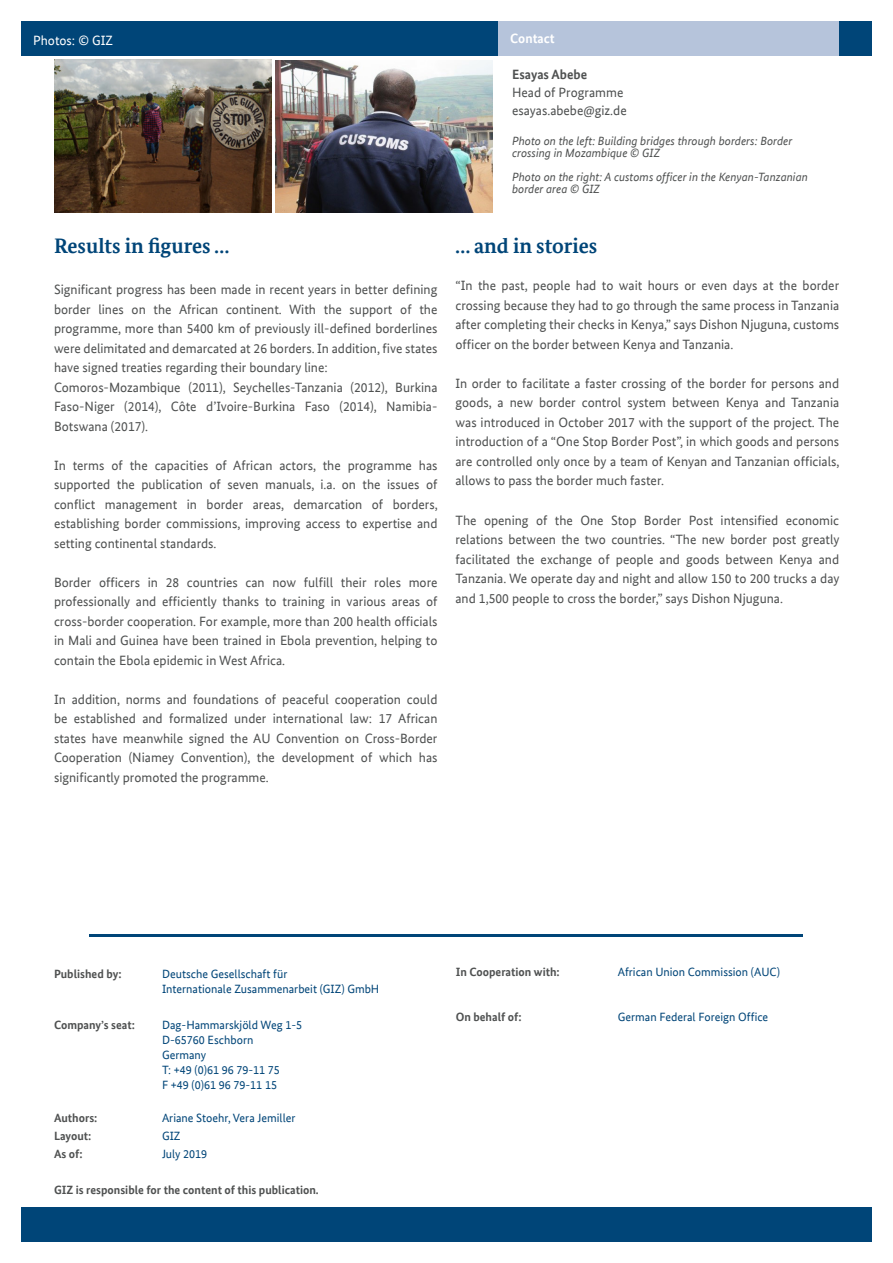
<style>
.page{position:relative;width:893px;height:1263px;background:#fff}
.page>*{position:absolute;margin:0;border:0;box-sizing:border-box;transform-origin:0 0}
.t1{font:700 21px "Bundes Serif Office";color:#004578}
.t2{font:13.5px/19.5px "Bundes Sans Office";color:#4f5151;text-align:justify}
.t3{font:700 13.5px "Bundes Sans Office";color:#4f5151}
.t4{font:13.5px "Bundes Sans Office";color:#fff}
.t5{font:700 13.5px "Bundes Sans Office";color:#fff}
.t6{font:12px "Bundes Sans Office";color:#004578}
.t7{font:italic 12px "Bundes Sans Office";color:#4f5151}
.t8{font:700 12px "Bundes Sans Office";color:#4f5151}
</style>
<div class="page">
<div style="left:21px;top:21px;width:851px;height:35px;background:#004578"></div>
<div style="left:498px;top:21px;width:341px;height:35px;background:#b6c4db"></div>
<div style="left:21px;top:1208px;width:851px;height:34px;background:#004578"></div>
<img style="left:54px;top:60px;width:217px;height:152px">
<img style="left:275px;top:60px;width:218px;height:152px">
<hr style="left:90px;top:935px;width:713px;height:2px;background:#004578">
<p class="t4" style="left:33px;top:33px;width:81px">Photos: © GIZ</p>
<p class="t5" style="left:510px;top:30px;width:46px">Contact</p>
<p class="t1" style="left:54px;top:233px;width:177px">Results in figures …</p>
<p class="t2" style="left:54px;top:280px;width:385px">Significant progress has been made in recent years in better defining border lines on the African continent. With the support of the programme, more than 5400 km of previously ill-defined borderlines were delimitated and demarcated at 26 borders. In addition, five states have signed treaties regarding their boundary line:</p>
<p class="t2" style="left:54px;top:377px;width:385px">Comoros-Mozambique (2011), Seychelles-Tanzania (2012), Burkina Faso-Niger (2014), Côte d’Ivoire-Burkina Faso (2014), Namibia-Botswana (2017).</p>
<p class="t2" style="left:54px;top:455px;width:385px">In terms of the capacities of African actors, the programme has supported the publication of seven manuals, i.a. on the issues of conflict management in border areas, demarcation of borders, establishing border commissions, improving access to expertise and setting continental standards.</p>
<p class="t2" style="left:54px;top:572px;width:385px">Border officers in 28 countries can now fulfill their roles more professionally and efficiently thanks to training in various areas of cross-border cooperation. For example, more than 200 health officials in Mali and Guinea have been trained in Ebola prevention, helping to contain the Ebola epidemic in West Africa.</p>
<p class="t2" style="left:54px;top:689px;width:385px">In addition, norms and foundations of peaceful cooperation could be established and formalized under international law: 17 African states have meanwhile signed the AU Convention on Cross-Border Cooperation (Niamey Convention), the development of which has significantly promoted the programme.</p>
<p class="t3" style="left:512px;top:67px;width:77px">Esayas Abebe</p>
<p class="t2" style="left:512px;top:83px;width:113px">Head of Programme</p>
<p class="t2" style="left:512px;top:101px;width:116px">esayas.abebe@giz.de</p>
<p class="t7" style="left:512px;top:134px;width:282px">Photo on the left: Building bridges through borders: Border</p>
<p class="t7" style="left:512px;top:146px;width:150px">crossing in Mozambique © GIZ</p>
<p class="t7" style="left:512px;top:170px;width:297px">Photo on the right: A customs officer in the Kenyan-Tanzanian</p>
<p class="t7" style="left:512px;top:182px;width:89px">border area © GIZ</p>
<p class="t1" style="left:455px;top:233px;width:143px">… and in stories</p>
<p class="t2" style="left:455px;top:276px;width:385px">“In the past, people had to wait hours or even days at the border crossing because they had to go through the same process in Tanzania after completing their checks in Kenya,” says Dishon Njuguna, customs officer on the border between Kenya and Tanzania.</p>
<p class="t2" style="left:455px;top:374px;width:386px">In order to facilitate a faster crossing of the border for persons and goods, a new border control system between Kenya and Tanzania was introduced in October 2017 with the support of the project. The introduction of a “One Stop Border Post”, in which goods and persons are controlled only once by a team of Kenyan and Tanzanian officials, allows to pass the border much faster.</p>
<p class="t2" style="left:455px;top:510px;width:385px">The opening of the One Stop Border Post intensified economic relations between the two countries. “The new border post greatly facilitated the exchange of people and goods between Kenya and Tanzania. We operate day and night and allow 150 to 200 trucks a day and 1,500 people to cross the border,” says Dishon Njuguna.</p>
<p class="t8" style="left:54px;top:966px;width:69px">Published by:</p>
<p class="t6" style="left:162px;top:967px;width:127px">Deutsche Gesellschaft für</p>
<p class="t6" style="left:162px;top:982px;width:219px">Internationale Zusammenarbeit (GIZ) GmbH</p>
<p class="t8" style="left:54px;top:1017px;width:82px">Company’s seat:</p>
<p class="t6" style="left:162px;top:1018px;width:142px">Dag-Hammarskjöld Weg 1-5</p>
<p class="t6" style="left:162px;top:1033px;width:93px">D-65760 Eschborn</p>
<p class="t6" style="left:162px;top:1048px;width:46px">Germany</p>
<p class="t6" style="left:162px;top:1063px;width:119px">T: +49 (0)61 96 79-11 75</p>
<p class="t6" style="left:162px;top:1078px;width:116px">F +49 (0)61 96 79-11 15</p>
<p class="t8" style="left:54px;top:1110px;width:45px">Authors:</p>
<p class="t6" style="left:162px;top:1111px;width:135px">Ariane Stoehr, Vera Jemiller</p>
<p class="t8" style="left:54px;top:1128px;width:39px">Layout:</p>
<p class="t6" style="left:162px;top:1129px;width:20px">GIZ</p>
<p class="t8" style="left:54px;top:1146px;width:30px">As of:</p>
<p class="t6" style="left:162px;top:1147px;width:47px">July 2019</p>
<p class="t8" style="left:54px;top:1182px;width:266px">GIZ is responsible for the content of this publication.</p>
<p class="t8" style="left:456px;top:965px;width:106px">In Cooperation with:</p>
<p class="t6" style="left:618px;top:965px;width:164px">African Union Commission (AUC)</p>
<p class="t8" style="left:456px;top:1010px;width:67px">On behalf of:</p>
<p class="t6" style="left:618px;top:1010px;width:152px">German Federal Foreign Office</p>
</div>
